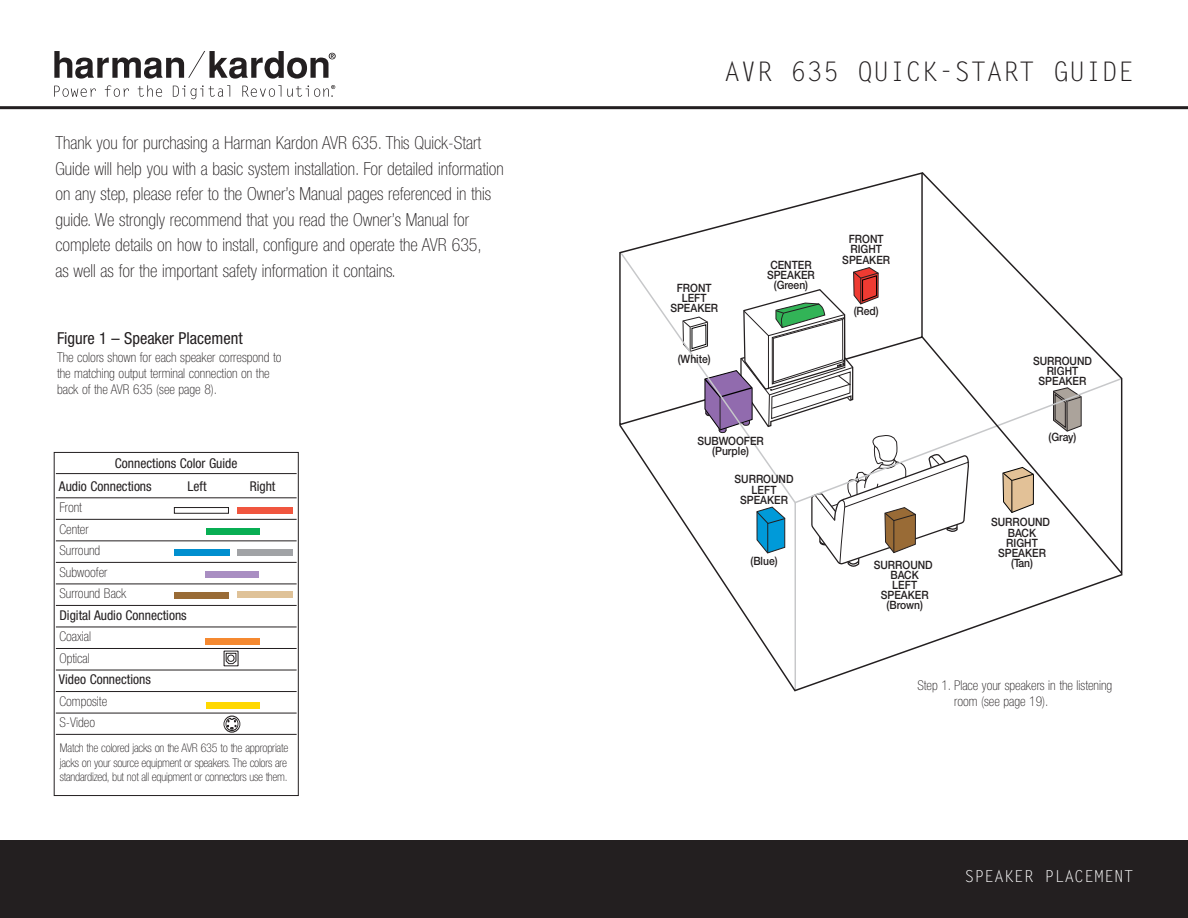
<style>
.page{position:relative;width:1188px;height:918px;background:#fff}
.page>*{position:absolute;margin:0;border:0;box-sizing:border-box;transform-origin:0 0}
.t1{font:27px "Letter Gothic";color:#231f20}
.t2{font:100 condensed 18px/25.5px "Helvetica Neue";color:#231f20}
.t3{font:condensed 16.5px "Helvetica Neue";color:#231f20}
.t4{font:16.5px "Letter Gothic";color:#fff}
.t5{font:100 condensed 13.5px/21.6px "Helvetica Neue";color:#231f20}
.t6{font:condensed 13.5px/22.5px "Helvetica Neue";color:#231f20}
.t7{font:100 condensed 12px/14.5px "Helvetica Neue";letter-spacing:-.02em;color:#231f20;text-align:justify}
.t8{font:500 11.55px/10.2px "Helvetica Neue";color:#231f20;text-align:center;scale:.9 1}
</style>
<div class="page">
<svg style="left:54px;top:86px;width:42px;height:11px"></svg>
<svg style="left:105px;top:85px;width:24px;height:12px"></svg>
<svg style="left:138px;top:85px;width:24px;height:12px"></svg>
<svg style="left:173px;top:85px;width:57px;height:14px"></svg>
<svg style="left:242px;top:85px;width:39px;height:12px"></svg>
<svg style="left:287px;top:85px;width:48px;height:12px"></svg>
<svg style="left:54px;top:51px;width:282px;height:28px"></svg>
<svg style="left:623px;top:172px;width:297px;height:79px"></svg>
<svg style="left:619px;top:251px;width:63px;height:172px"></svg>
<svg style="left:619px;top:423px;width:499px;height:269px"></svg>
<svg style="left:920px;top:172px;width:203px;height:405px"></svg>
<svg style="left:682px;top:267px;width:289px;height:302px"></svg>
<svg style="left:1002px;top:467px;width:33px;height:46px"></svg>
<div style="left:0;top:840px;width:1188px;height:78px;background:#231f20"></div>
<hr style="left:0;top:106px;width:1188px;height:3px;background:#231f20">
<hr style="left:56px;top:473px;width:241px;height:1px;background:#231f20">
<hr style="left:56px;top:498px;width:241px;height:1px;background:#231f20">
<hr style="left:56px;top:519px;width:241px;height:1px;background:#231f20">
<hr style="left:56px;top:541px;width:241px;height:1px;background:#231f20">
<hr style="left:56px;top:562px;width:241px;height:1px;background:#231f20">
<hr style="left:56px;top:584px;width:241px;height:1px;background:#231f20">
<hr style="left:56px;top:605px;width:241px;height:1px;background:#231f20">
<hr style="left:56px;top:627px;width:241px;height:1px;background:#231f20">
<hr style="left:56px;top:648px;width:241px;height:1px;background:#231f20">
<hr style="left:56px;top:670px;width:241px;height:1px;background:#231f20">
<hr style="left:56px;top:691px;width:241px;height:1px;background:#231f20">
<hr style="left:56px;top:713px;width:241px;height:1px;background:#231f20">
<hr style="left:56px;top:734px;width:241px;height:1px;background:#231f20">
<div style="left:54px;top:452px;width:244px;height:344px;border:1px solid #231f20"></div>
<div style="left:174px;top:507px;width:55px;height:7px;border:1px solid #231f20"></div>
<div style="left:237px;top:507px;width:56px;height:6px;background:#f0563f"></div>
<div style="left:237px;top:550px;width:56px;height:6px;background:#a1a3a6"></div>
<div style="left:205px;top:571px;width:54px;height:7px;background:#a98ec2"></div>
<div style="left:206px;top:528px;width:54px;height:7px;background:#08ae53"></div>
<div style="left:174px;top:549px;width:55px;height:7px;background:#008fcf"></div>
<div style="left:206px;top:638px;width:54px;height:6px;background:#f58930"></div>
<svg style="left:225px;top:653px;width:12px;height:12px"></svg>
<div style="left:206px;top:703px;width:53px;height:6px;background:#ffd801"></div>
<div style="left:224px;top:716px;width:16px;height:17px;border:1px solid #231f20;border-radius:50%"></div>
<svg style="left:224px;top:717px;width:16px;height:14px"></svg>
<div style="left:174px;top:592px;width:54px;height:6px;background:#996b36"></div>
<div style="left:237px;top:592px;width:55px;height:6px;background:#dfc298"></div>
<p class="t2" style="left:56px;top:132px;width:450px">Thank you for purchasing a Harman Kardon AVR 635. This Quick-Start Guide will help you with a basic system installation. For detailed information on any step, please refer to the Owner’s Manual pages referenced in this guide. We strongly recommend that you read the Owner’s Manual for complete details on how to install, configure and operate the AVR 635,<br>as well as for the important safety information it contains.</p>
<p class="t3" style="left:57px;top:332px;width:187px">Figure 1 – Speaker Placement</p>
<p class="t5" style="left:57px;top:350px;width:226px;line-height:16.2px">The colors shown for each speaker correspond to the matching output terminal connection on the back of the AVR 635 (see page 8).</p>
<p class="t6" style="left:59px;top:453px;width:180px;text-indent:56px">Connections Color Guide<br>Audio Connections</p>
<p class="t6" style="left:188px;top:476px;width:20px">Left</p>
<p class="t6" style="left:250px;top:476px;width:27px">Right</p>
<p class="t5" style="left:59px;top:498px;width:69px">Front<br>Center<br>Surround<br>Subwoofer<br>Surround Back</p>
<p class="t6" style="left:59px;top:605px;width:129px">Digital Audio Connections</p>
<p class="t5" style="left:59px;top:627px;width:33px">Coaxial<br>Optical</p>
<p class="t6" style="left:59px;top:670px;width:94px">Video Connections</p>
<p class="t5" style="left:59px;top:692px;width:49px">Composite<br>S-Video</p>
<p class="t7" style="left:60px;top:741px;width:230px">Match the colored jacks on the AVR 635 to the appropriate jacks on your source equipment or speakers. The colors are standardized, but not all equipment or connectors use them.</p>
<h1 class="t1" style="left:724px;top:60px;width:411px">AVR 635 QUICK-START GUIDE</h1>
<p class="t8" style="left:670px;top:284px;width:55px">FRONT<br>LEFT<br>SPEAKER</p>
<p class="t8" style="left:678px;top:355px;width:38px">(White)</p>
<p class="t8" style="left:767px;top:260px;width:55px">CENTER<br>SPEAKER (Green)</p>
<p class="t8" style="left:697px;top:437px;width:75px">SUBWOOFER (Purple)</p>
<p class="t8" style="left:735px;top:475px;width:67px">SURROUND<br>LEFT<br>SPEAKER</p>
<p class="t8" style="left:750px;top:557px;width:32px">(Blue)</p>
<p class="t8" style="left:842px;top:235px;width:55px">FRONT<br>RIGHT<br>SPEAKER</p>
<p class="t8" style="left:854px;top:306px;width:29px">(Red)</p>
<p class="t8" style="left:874px;top:561px;width:67px">SURROUND<br>BACK<br>LEFT<br>SPEAKER (Brown)</p>
<p class="t8" style="left:1033px;top:357px;width:67px">SURROUND<br>RIGHT<br>SPEAKER</p>
<p class="t8" style="left:1048px;top:433px;width:33px">(Gray)</p>
<p class="t8" style="left:991px;top:518px;width:67px">SURROUND<br>BACK<br>RIGHT<br>SPEAKER (Tan)</p>
<p class="t5" style="left:954px;top:678px;width:160px;line-height:16.2px;text-indent:-37px">Step 1. Place your speakers in the listening room (see page 19).</p>
<p class="t4" style="left:964px;top:869px;width:171px">SPEAKER PLACEMENT</p>
</div>
